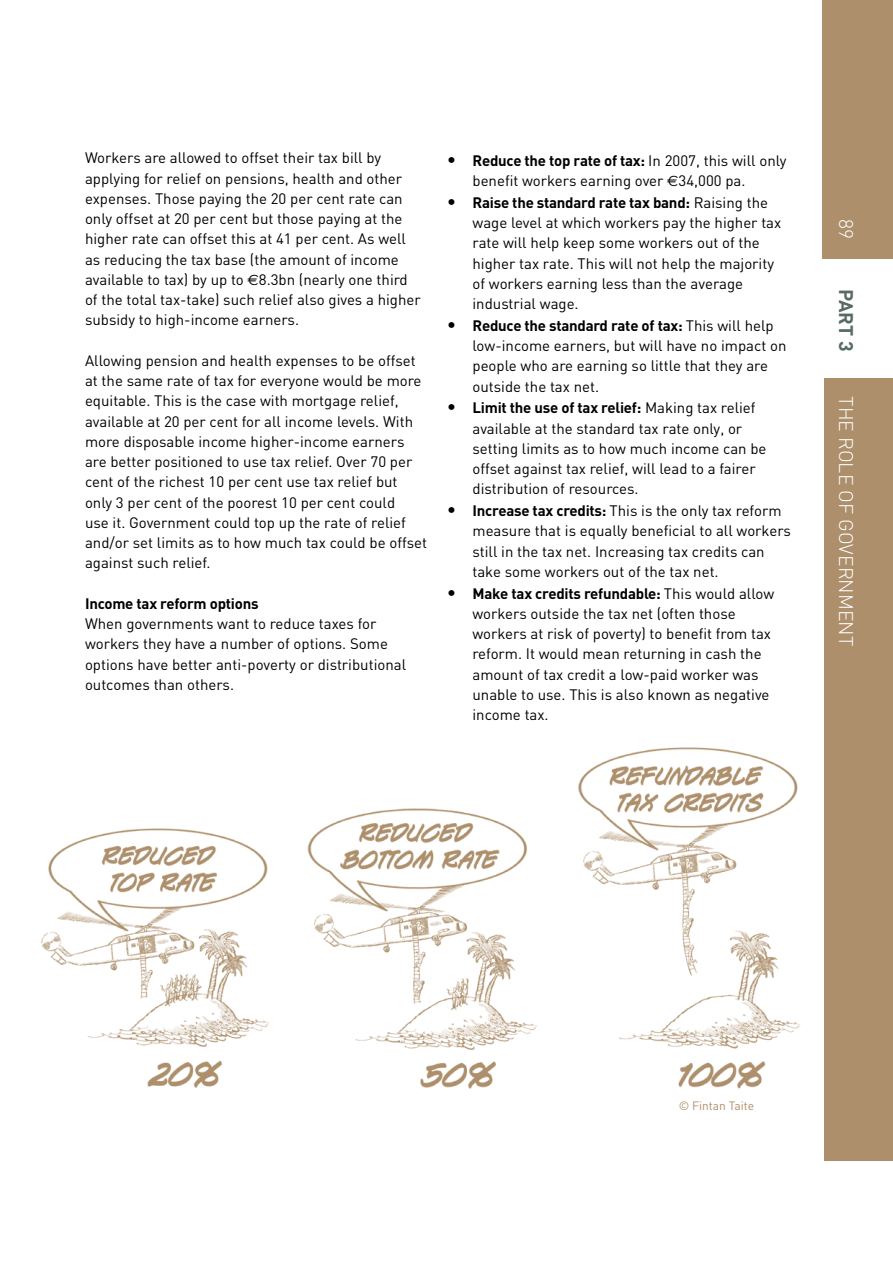
<style>
.page{position:relative;width:893px;height:1263px;background:#fff}
.page>*{position:absolute;margin:0;border:0;box-sizing:border-box;transform-origin:0 0}
.t1{font:300 19.5px "DIN";color:#fff}
.t2{font:700 19.5px "DIN";color:#576a64}
.t3{font:15px/20.2px "DIN";color:#000}
.t4{font:700 15px "DIN";letter-spacing:-.015em;color:#000}
.t5{font:12px "DIN";color:#ad8f6b}
.s1{font-family:"Euro Sans"}
.s2{font-size:18px}
.s3{font-weight:700}
</style>
<div class="page">
<div style="left:822px;top:0;width:71px;height:259px;background:#ad8f6b"></div>
<div style="left:824px;top:378px;width:69px;height:783px;background:#ad8f6b"></div>
<img style="left:41px;top:747px;width:760px;height:342px">
<p class="t3" style="left:85px;top:147px;width:337px">Workers are allowed to offset their tax bill by applying for relief on pensions, health and other expenses. Those paying the 20 per cent rate can only offset at 20 per cent but those paying at the higher rate can offset this at 41 per cent. As well as reducing the tax base (the amount of income available to tax) by up to <span class="s1">€</span>8.3bn (nearly one third of the total tax-take) such relief also gives a higher subsidy to high-income earners.</p>
<p class="t3" style="left:85px;top:350px;width:344px">Allowing pension and health expenses to be offset at the same rate of tax for everyone would be more equitable. This is the case with mortgage relief, available at 20 per cent for all income levels. With more disposable income higher-income earners are better positioned to use tax relief. Over 70 per cent of the richest 10 per cent use tax relief but only 3 per cent of the poorest 10 per cent could<br>use it. Government could top up the rate of relief and/or set limits as to how much tax could be offset against such relief.</p>
<p class="t4" style="left:85px;top:594px;width:175px">Income tax reform options</p>
<p class="t3" style="left:85px;top:613px;width:323px">When governments want to reduce taxes for workers they have a number of options. Some options have better anti-poverty or distributional outcomes than others.</p>
<p class="t3" style="left:472px;top:150px;width:316px;text-indent:-26px"><span class="s2">•</span> <span class="s3">Reduce the top rate of tax:</span> In 2007, this will only benefit workers earning over <span class="s1">€</span>34,000 pa.</p>
<p class="t3" style="left:472px;top:192px;width:310px;text-indent:-26px"><span class="s2">•</span> <span class="s3">Raise the standard rate tax band:</span> Raising the wage level at which workers pay the higher tax rate will help keep some workers out of the higher tax rate. This will not help the majority of workers earning less than the average industrial wage.</p>
<p class="t3" style="left:472px;top:315px;width:316px;text-indent:-26px"><span class="s2">•</span> <span class="s3">Reduce the standard rate of tax:</span> This will help low-income earners, but will have no impact on people who are earning so little that they are outside the tax net.</p>
<p class="t3" style="left:472px;top:397px;width:296px;text-indent:-26px"><span class="s2">•</span> <span class="s3">Limit the use of tax relief:</span> Making tax relief available at the standard tax rate only, or setting limits as to how much income can be offset against tax relief, will lead to a fairer distribution of resources.</p>
<p class="t3" style="left:472px;top:500px;width:320px;text-indent:-26px"><span class="s2">•</span> <span class="s3">Increase tax credits:</span> This is the only tax reform measure that is equally beneficial to all workers still in the tax net. Increasing tax credits can take some workers out of the tax net.</p>
<p class="t3" style="left:472px;top:583px;width:303px;text-indent:-26px"><span class="s2">•</span> <span class="s3">Make tax credits refundable:</span> This would allow workers outside the tax net (often those workers at risk of poverty) to benefit from tax reform. It would mean returning in cash the amount of tax credit a low-paid worker was unable to use. This is also known as negative income tax.</p>
<h1 class="t1" style="left:858px;top:219px;width:19px;rotate:90deg">89</h1>
<h1 class="t2" style="left:859px;top:289px;width:64px;rotate:90deg">PART 3</h1>
<h1 class="t1" style="left:858px;top:396px;width:252px;rotate:90deg">the role of government</h1>
<p class="t5" style="left:679px;top:1098px;width:77px">© Fintan Taite</p>
</div>
